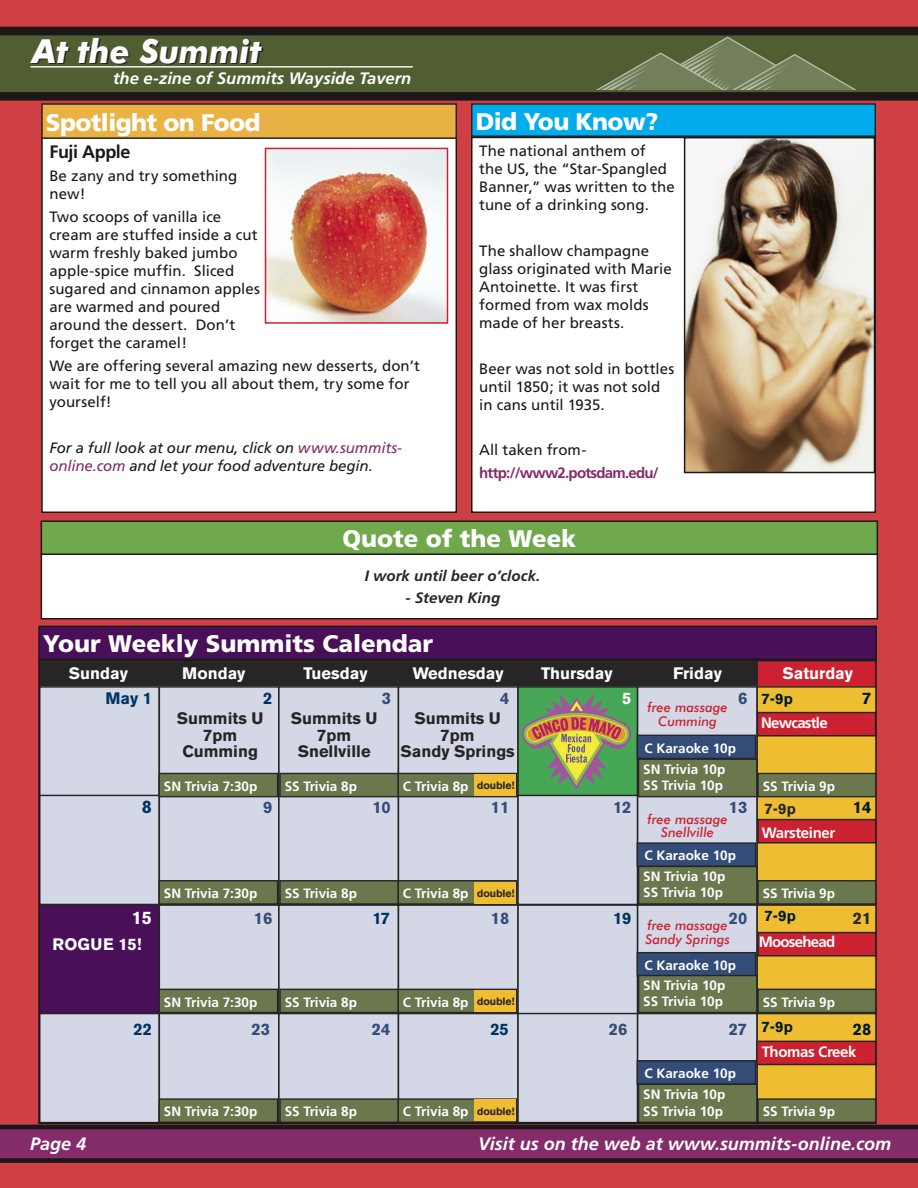
<style>
.page{position:relative;width:918px;height:1188px;background:#cf4044}
.page>*{position:absolute;margin:0;border:0;box-sizing:border-box;transform-origin:0 0}
.t1{font:italic 700 33.15px "Futura BT";color:#fff}
.News_Box_Titles{font:900 24px "Frutiger";color:#fff}
.News_Box_Titles-2{font:900 24px "Frutiger";letter-spacing:-.025em;color:#fff}
.Footer_Type{font:italic 700 18px "Frutiger";color:#fff}
.Heads_in_Shorts{font:700 18px "Frutiger";letter-spacing:-.025em;color:#1c1819}
.t2{font:700 18px "Akzidenz Grotesk BE";color:#fff}
.t3{font:700 18px "Akzidenz Grotesk BE";color:#003562}
.t4{font:700 16.5px/16.5px "Akzidenz Grotesk BE";color:#272525;text-align:center}
.t5{font:700 16.5px "Akzidenz Grotesk BE";color:#fff}
.t6{font:italic 700 16.5px "Frutiger";color:#fff}
.t7{font:700 16.5px "Akzidenz Grotesk BE";color:#334d78}
.t8{font:700 16.5px "Akzidenz Grotesk BE";color:#003562}
.t9{font:700 16.5px "Akzidenz Grotesk BE";color:#001b27}
.Feature{font:15px/18px "Frutiger";letter-spacing:.005em;color:#1c1819}
.Feature-2{font:italic 15px/18px "Frutiger";letter-spacing:-.01em;color:#1c1819}
.t10{font:italic 700 15px "Frutiger";letter-spacing:.005em;color:#272525}
.Feature-3{font:700 15px "Frutiger";letter-spacing:-.05em;color:#842b69}
.t11{font:700 15px "Frutiger";letter-spacing:-.025em;color:#fff}
.t12{font:700 15px "Frutiger";letter-spacing:-.045em;color:#fff}
.t13{font:700 15px "Akzidenz Grotesk BE";color:#001b27}
.t14{font:700 15px "Akzidenz Grotesk BE";color:#272525}
.t15{font:700 13.5px/21.1px "Frutiger";color:#fff}
.t16{font:italic 500 13.5px/13.5px "Futura BT";color:#cc2131;text-align:center}
.t17{font:700 10.5px "Akzidenz Grotesk BE";letter-spacing:-.01em;color:#272525}
.s1{color:#842b69}
</style>
<div class="page">
<svg style="left:0;top:27px;width:918px;height:74px"></svg>
<svg style="left:0;top:34px;width:918px;height:60px"></svg>
<hr style="left:30px;top:66px;width:383px;height:2px;background:#fff">
<svg style="left:567px;top:36px;width:324px;height:54px"></svg>
<div style="left:39px;top:626px;width:837px;height:33px;background:#490f59"></div>
<div style="left:38px;top:626px;width:839px;height:34px;border:2px solid #1c1819"></div>
<div style="left:42px;top:137px;width:414px;height:375px;background:#fff"></div>
<div style="left:41px;top:137px;width:416px;height:376px;border:2px solid #1c1819"></div>
<div style="left:41px;top:554px;width:836px;height:65px;background:#fff"></div>
<div style="left:41px;top:553px;width:837px;height:66px;border:2px solid #1c1819"></div>
<div style="left:41px;top:521px;width:836px;height:33px;background:#70a84c"></div>
<div style="left:41px;top:520px;width:837px;height:35px;border:2px solid #1c1819"></div>
<svg style="left:0;top:660px;width:918px;height:503px"></svg>
<div style="left:472px;top:137px;width:403px;height:375px;background:#fff"></div>
<div style="left:471px;top:137px;width:405px;height:376px;border:2px solid #1c1819"></div>
<div style="left:472px;top:104px;width:403px;height:32px;background:#00acec"></div>
<div style="left:471px;top:103px;width:405px;height:34px;border:2px solid #272525"></div>
<div style="left:42px;top:104px;width:414px;height:34px;background:#eab244"></div>
<div style="left:41px;top:103px;width:416px;height:36px;border:2px solid #272525"></div>
<img style="left:268px;top:151px;width:177px;height:170px">
<div style="left:265px;top:148px;width:183px;height:176px;border:2px solid #cc2131"></div>
<img style="left:687px;top:140px;width:185px;height:330px">
<div style="left:684px;top:137px;width:191px;height:336px;border:2px solid #1c1819"></div>
<p class="t1" style="left:32px;top:31px;width:231px">At the Summit</p>
<p class="t6" style="left:113px;top:68px;width:300px">the e-zine of Summits Wayside Tavern</p>
<p class="News_Box_Titles-2" style="left:46px;top:108px;width:216px">Spotlight on Food</p>
<p class="News_Box_Titles-2" style="left:476px;top:107px;width:184px">Did You Know?</p>
<p class="Heads_in_Shorts" style="left:49px;top:142px;width:82px">Fuji Apple</p>
<p class="Feature" style="left:49px;top:167px;width:189px">Be zany and try something new!</p>
<p class="Feature" style="left:49px;top:208px;width:212px">Two scoops of vanilla ice cream are stuffed inside a cut warm freshly baked jumbo apple-spice muffin. Sliced sugared and cinnamon apples are warmed and poured around the dessert. Don’t forget the caramel!</p>
<p class="Feature" style="left:49px;top:357px;width:372px">We are offering several amazing new desserts, don’t wait for me to tell you all about them, try some for yourself!</p>
<p class="Feature-2" style="left:49px;top:439px;width:354px">For a full look at our menu, click on <span class="s1">www.summits&shy;online.com</span> and let your food adventure begin.</p>
<p class="Feature" style="left:479px;top:142px;width:197px">The national anthem of<br>the US, the “Star-Spangled<br>Banner,” was written to the tune of a drinking song.</p>
<p class="Feature" style="left:479px;top:242px;width:194px">The shallow champagne glass originated with Marie<br>Antoinette. It was first formed from wax molds made of her breasts.</p>
<p class="Feature" style="left:479px;top:360px;width:196px">Beer was not sold in bottles until 1850; it was not sold in cans until 1935.</p>
<p class="Feature" style="left:479px;top:441px;width:109px">All taken from-</p>
<p class="Feature-3" style="left:479px;top:464px;width:181px">http://www2.potsdam.edu/</p>
<p class="News_Box_Titles" style="left:343px;top:524px;width:235px">Quote of the Week</p>
<p class="t10" style="left:365px;top:567px;width:177px">I work until beer o’clock.</p>
<p class="t10" style="left:405px;top:589px;width:97px">- Steven King</p>
<p class="News_Box_Titles" style="left:43px;top:629px;width:392px">Your Weekly Summits Calendar</p>
<p class="t5" style="left:69px;top:663px;width:61px">Sunday</p>
<p class="t5" style="left:182px;top:663px;width:65px">Monday</p>
<p class="t5" style="left:304px;top:663px;width:65px">Tuesday</p>
<p class="t5" style="left:413px;top:663px;width:93px">Wednesday</p>
<p class="t5" style="left:541px;top:663px;width:73px">Thursday</p>
<p class="t5" style="left:673px;top:663px;width:50px">Friday</p>
<p class="t5" style="left:782px;top:663px;width:72px">Saturday</p>
<p class="t8" style="left:105px;top:688px;width:48px">May 1</p>
<p class="t8" style="left:263px;top:688px;width:11px">2</p>
<p class="t7" style="left:382px;top:688px;width:11px">3</p>
<p class="t7" style="left:500px;top:688px;width:11px">4</p>
<p class="t5" style="left:622px;top:688px;width:11px">5</p>
<p class="t7" style="left:738px;top:688px;width:11px">6</p>
<p class="t9" style="left:862px;top:688px;width:11px">7</p>
<p class="t13" style="left:762px;top:690px;width:33px">7-9p</p>
<p class="t4" style="left:291px;top:710px;width:88px">Summits U<br>7pm<br>Snellville</p>
<p class="t4" style="left:400px;top:710px;width:116px">Summits U<br>7pm<br>Sandy Springs</p>
<p class="t16" style="left:647px;top:700px;width:82px">free massage<br>Cumming</p>
<p class="t4" style="left:177px;top:710px;width:88px">Summits U</p>
<p class="t12" style="left:761px;top:714px;width:68px">Newcastle</p>
<p class="t4" style="left:182px;top:727px;width:77px">7pm<br>Cumming</p>
<p class="t15" style="left:643px;top:737px;width:94px">C Karaoke 10p<br>SN Trivia 10p</p>
<p class="t15" style="left:643px;top:775px;width:81px">SS Trivia 10p</p>
<p class="t15" style="left:164px;top:776px;width:95px">SN Trivia 7:30p</p>
<p class="t15" style="left:285px;top:776px;width:74px">SS Trivia 8p</p>
<p class="t15" style="left:403px;top:776px;width:67px">C Trivia 8p</p>
<p class="t15" style="left:763px;top:776px;width:74px">SS Trivia 9p</p>
<p class="t17" style="left:477px;top:779px;width:39px">double!</p>
<p class="t3" style="left:142px;top:796px;width:12px">8</p>
<p class="t7" style="left:263px;top:797px;width:11px">9</p>
<p class="t7" style="left:372px;top:797px;width:20px">10</p>
<p class="t7" style="left:491px;top:797px;width:20px">11</p>
<p class="t7" style="left:613px;top:797px;width:20px">12</p>
<p class="t7" style="left:729px;top:797px;width:20px">13</p>
<p class="t9" style="left:853px;top:797px;width:20px">14</p>
<p class="t14" style="left:765px;top:800px;width:33px">7-9p</p>
<p class="t16" style="left:647px;top:812px;width:82px">free massage<br>Snellville</p>
<p class="t11" style="left:762px;top:824px;width:75px">Warsteiner</p>
<p class="t15" style="left:643px;top:846px;width:94px;line-height:20.5px">C Karaoke 10p<br>SN Trivia 10p</p>
<p class="t15" style="left:643px;top:882px;width:81px">SS Trivia 10p</p>
<p class="t15" style="left:164px;top:883px;width:95px">SN Trivia 7:30p</p>
<p class="t15" style="left:285px;top:883px;width:74px">SS Trivia 8p</p>
<p class="t15" style="left:403px;top:883px;width:67px">C Trivia 8p</p>
<p class="t15" style="left:763px;top:883px;width:74px">SS Trivia 9p</p>
<p class="t17" style="left:477px;top:887px;width:39px">double!</p>
<p class="t2" style="left:132px;top:908px;width:22px">15</p>
<p class="t5" style="left:52px;top:935px;width:91px">ROGUE 15!</p>
<p class="t7" style="left:254px;top:909px;width:20px">16</p>
<p class="t8" style="left:372px;top:909px;width:19px">17</p>
<p class="t7" style="left:491px;top:909px;width:20px">18</p>
<p class="t8" style="left:613px;top:909px;width:20px">19</p>
<p class="t7" style="left:729px;top:909px;width:20px">20</p>
<p class="t16" style="left:645px;top:918px;width:86px;text-align:left">free massage<br>Sandy Springs</p>
<p class="t13" style="left:765px;top:907px;width:33px">7-9p</p>
<p class="t12" style="left:759px;top:933px;width:78px">Moosehead</p>
<p class="t4" style="left:853px;top:911px;width:20px">21</p>
<p class="t15" style="left:643px;top:956px;width:94px;line-height:19.6px">C Karaoke 10p<br>SN Trivia 10p</p>
<p class="t15" style="left:643px;top:991px;width:81px">SS Trivia 10p</p>
<p class="t15" style="left:164px;top:991px;width:95px">SN Trivia 7:30p</p>
<p class="t15" style="left:285px;top:991px;width:74px">SS Trivia 8p</p>
<p class="t15" style="left:403px;top:991px;width:67px">C Trivia 8p</p>
<p class="t15" style="left:763px;top:991px;width:74px">SS Trivia 9p</p>
<p class="t17" style="left:477px;top:995px;width:39px">double!</p>
<p class="t8" style="left:134px;top:1019px;width:20px">22</p>
<p class="t13" style="left:762px;top:1018px;width:33px">7-9p</p>
<p class="t7" style="left:252px;top:1019px;width:20px">23</p>
<p class="t7" style="left:372px;top:1019px;width:20px">24</p>
<p class="t8" style="left:490px;top:1019px;width:20px">25</p>
<p class="t7" style="left:609px;top:1019px;width:20px">26</p>
<p class="t9" style="left:853px;top:1019px;width:20px">28</p>
<p class="t7" style="left:729px;top:1020px;width:20px">27</p>
<p class="t11" style="left:762px;top:1043px;width:96px">Thomas Creek</p>
<p class="t15" style="left:643px;top:1063px;width:94px">C Karaoke 10p<br>SN Trivia 10p</p>
<p class="t15" style="left:643px;top:1100px;width:81px">SS Trivia 10p</p>
<p class="t15" style="left:164px;top:1101px;width:95px">SN Trivia 7:30p</p>
<p class="t15" style="left:285px;top:1101px;width:74px">SS Trivia 8p</p>
<p class="t15" style="left:403px;top:1101px;width:67px">C Trivia 8p</p>
<p class="t15" style="left:763px;top:1101px;width:74px">SS Trivia 9p</p>
<p class="t17" style="left:477px;top:1105px;width:39px">double!</p>
<p class="Footer_Type" style="left:30px;top:1133px;width:58px">Page 4</p>
<p class="Footer_Type" style="left:478px;top:1134px;width:414px">Visit us on the web at www.summits-online.com</p>
</div>
